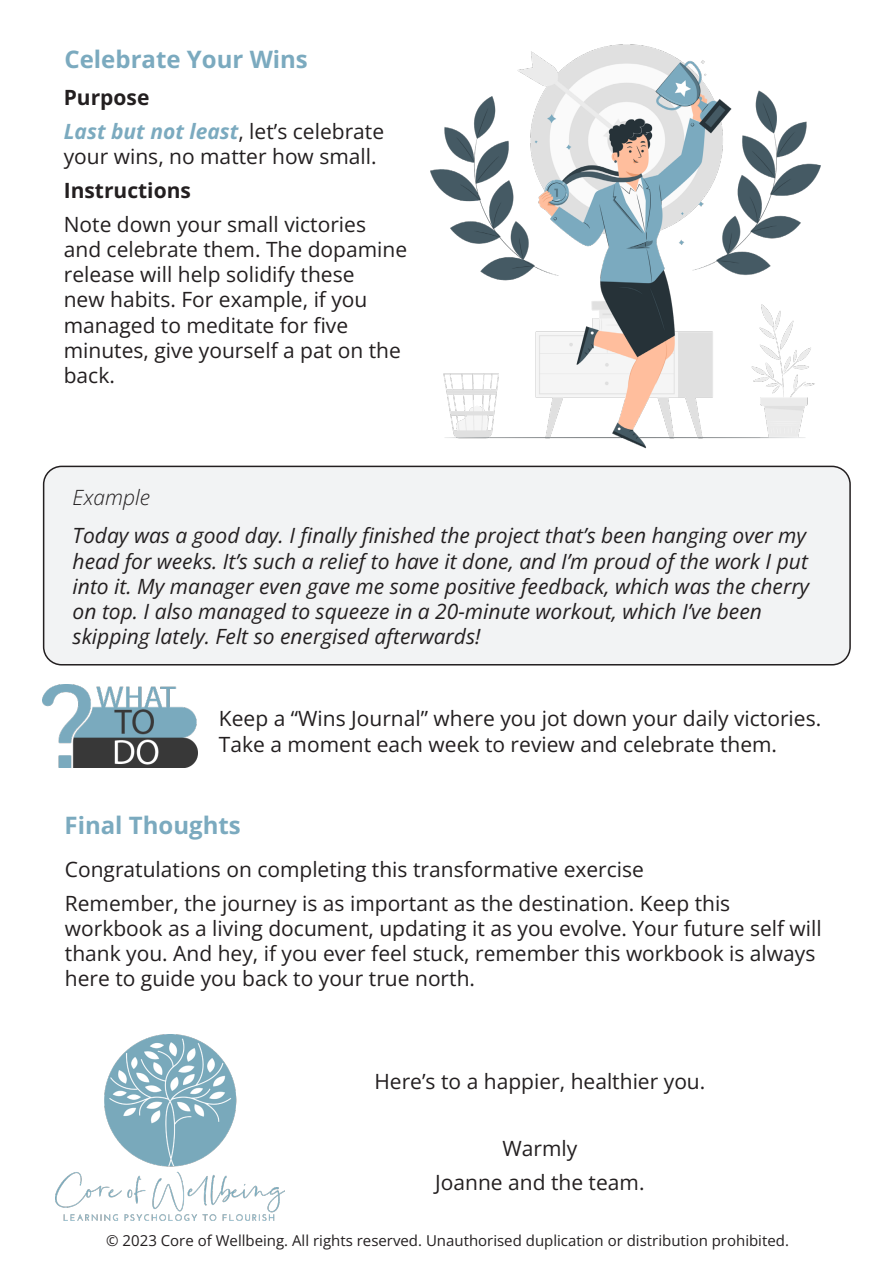
<style>
.page{position:relative;width:893px;height:1263px;background:#fff}
.page>*{position:absolute;margin:0;border:0;box-sizing:border-box;transform-origin:0 0}
.t1{font:700 24px "Open Sans";color:#7baabf}
.t2{font:21px/25.2px "Open Sans";color:#231f20}
.t3{font:italic 21px/25.2px "Open Sans";color:#231f20}
.t4{font:700 21px "Open Sans";color:#231f20}
.t5{font:italic 300 21px "Open Sans";color:#231f20}
.t6{font:15px "Open Sans";color:#231f20}
.s1{font-weight:700;font-style:italic;color:#7baabf}
</style>
<div class="page">
<div style="left:44px;top:466px;width:806px;height:199px;background:#f2f3f4;border-radius:18px"></div>
<div style="left:43px;top:466px;width:808px;height:199px;border:2px solid #231f20;border-radius:18px"></div>
<img style="left:43px;top:685px;width:155px;height:83px">
<img style="left:430px;top:44px;width:391px;height:405px">
<img style="left:55px;top:1034px;width:230px;height:186px">
<p class="t1" style="left:65px;top:43px;width:245px">Celebrate Your Wins</p>
<p class="t4" style="left:64px;top:83px;width:87px">Purpose</p>
<p class="t2" style="left:64px;top:118px;width:322px"><span class="s1">Last but not least</span>, let’s celebrate your wins, no matter how small.</p>
<p class="t4" style="left:64px;top:176px;width:129px">Instructions</p>
<p class="t2" style="left:64px;top:211px;width:345px">Note down your small victories and celebrate them. The dopamine release will help solidify these<br>new habits. For example, if you managed to meditate for five minutes, give yourself a pat on the back.</p>
<p class="t5" style="left:73px;top:483px;width:79px">Example</p>
<p class="t3" style="left:73px;top:522px;width:738px">Today was a good day. I finally finished the project that’s been hanging over my head for weeks. It’s such a relief to have it done, and I’m proud of the work I put into it. My manager even gave me some positive feedback, which was the cherry on top. I also managed to squeeze in a 20-minute workout, which I’ve been skipping lately. Felt so energised afterwards!</p>
<p class="t2" style="left:219px;top:706px;width:604px">Keep a “Wins Journal” where you jot down your daily victories.<br>Take a moment each week to review and celebrate them.</p>
<p class="t1" style="left:65px;top:808px;width:178px">Final Thoughts</p>
<p class="t2" style="left:65px;top:856px;width:581px">Congratulations on completing this transformative exercise</p>
<p class="t2" style="left:65px;top:890px;width:758px">Remember, the journey is as important as the destination. Keep this workbook as a living document, updating it as you evolve. Your future self will thank you. And hey, if you ever feel stuck, remember this workbook is always here to guide you back to your true north.</p>
<p class="t2" style="left:374px;top:1068px;width:332px">Here’s to a happier, healthier you.</p>
<p class="t2" style="left:502px;top:1135px;width:76px">Warmly</p>
<p class="t2" style="left:435px;top:1169px;width:211px">Joanne and the team.</p>
<p class="t6" style="left:106px;top:1230px;width:684px">© 2023 Core of Wellbeing. All rights reserved. Unauthorised duplication or distribution prohibited.</p>
</div>
